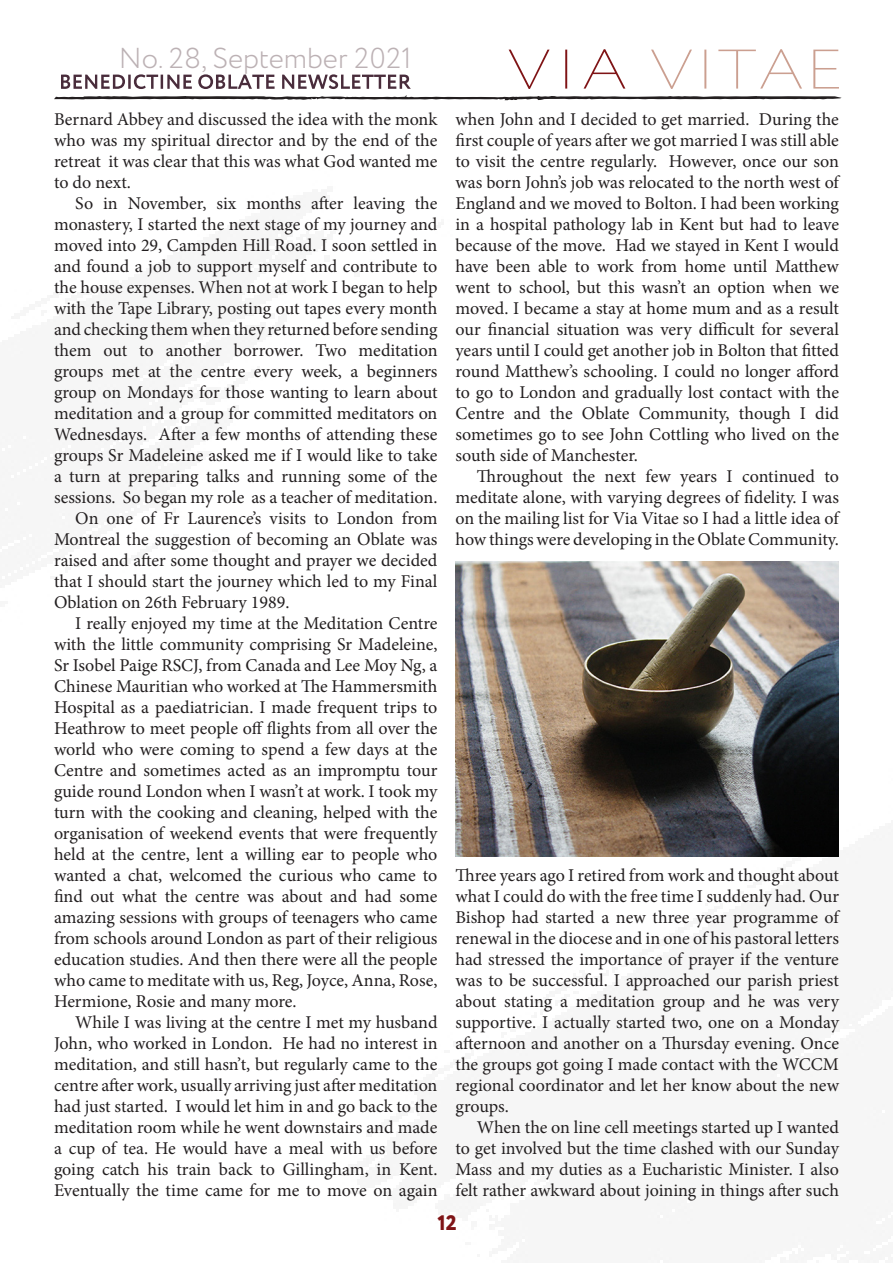
<style>
.page{position:relative;width:893px;height:1263px;background:#fff}
.page>*{position:absolute;margin:0;border:0;box-sizing:border-box;transform-origin:0 0}
.t1{font:300 28.8px "Circe";color:#bcb1b4}
._1{font:800 21px "Circe";color:#7f1416}
._1-2{font:18px/21px "Minion Pro";letter-spacing:-.005em;color:#231f20;text-align:justify}
</style>
<div class="page">
<svg style="left:61px;top:74px;width:350px;height:15px"></svg>
<svg style="left:54px;top:95px;width:788px;height:6px"></svg>
<svg style="left:509px;top:49px;width:116px;height:40px"></svg>
<svg style="left:651px;top:49px;width:188px;height:40px"></svg>
<img style="left:455px;top:561px;width:384px;height:295px">
<h1 class="t1" style="left:119px;top:40px;width:295px">No. 28, September 2021</h1>
<p class="_1-2" style="left:54px;top:109px;width:385px">Bernard Abbey and discussed the idea with the monk who was my spiritual director and by the end of the retreat it was clear that this was what God wanted me to do next.</p>
<p class="_1-2" style="left:54px;top:193px;width:385px;text-indent:21px">So in November, six months after leaving the monastery, I started the next stage of my journey and moved into 29, Campden Hill Road. I soon settled in and found a job to support myself and contribute to the house expenses. When not at work I began to help with the Tape Library, posting out tapes every month and checking them when they returned before sending them out to another borrower. Two meditation groups met at the centre every week, a beginners group on Mondays for those wanting to learn about meditation and a group for committed meditators on Wednesdays. After a few months of attending these groups Sr Madeleine asked me if I would like to take a turn at preparing talks and running some of the sessions. So began my role as a teacher of meditation.</p>
<p class="_1-2" style="left:54px;top:508px;width:385px;text-indent:21px">On one of Fr Laurence’s visits to London from Montreal the suggestion of becoming an Oblate was raised and after some thought and prayer we decided that I should start the journey which led to my Final Oblation on 26th February 1989.</p>
<p class="_1-2" style="left:54px;top:613px;width:385px;text-indent:21px">I really enjoyed my time at the Meditation Centre with the little community comprising Sr Madeleine, Sr Isobel Paige RSCJ, from Canada and Lee Moy Ng, a Chinese Mauritian who worked at The Hammersmith Hospital as a paediatrician. I made frequent trips to Heathrow to meet people off flights from all over the world who were coming to spend a few days at the Centre and sometimes acted as an impromptu tour guide round London when I wasn’t at work. I took my turn with the cooking and cleaning, helped with the organisation of weekend events that were frequently held at the centre, lent a willing ear to people who wanted a chat, welcomed the curious who came to find out what the centre was about and had some amazing sessions with groups of teenagers who came from schools around London as part of their religious education studies. And then there were all the people who came to meditate with us, Reg, Joyce, Anna, Rose, Hermione, Rosie and many more.</p>
<p class="_1-2" style="left:54px;top:1012px;width:385px;text-indent:21px">While I was living at the centre I met my husband John, who worked in London. He had no interest in meditation, and still hasn’t, but regularly came to the centre after work, usually arriving just after meditation had just started. I would let him in and go back to the meditation room while he went downstairs and made a cup of tea. He would have a meal with us before going catch his train back to Gillingham, in Kent.<br>Eventually the time came for me to move on again</p>
<p class="_1-2" style="left:455px;top:109px;width:385px">when John and I decided to get married. During the first couple of years after we got married I was still able to visit the centre regularly. However, once our son was born John’s job was relocated to the north west of England and we moved to Bolton. I had been working in a hospital pathology lab in Kent but had to leave because of the move. Had we stayed in Kent I would have been able to work from home until Matthew went to school, but this wasn’t an option when we moved. I became a stay at home mum and as a result our financial situation was very difficult for several years until I could get another job in Bolton that fitted round Matthew’s schooling. I could no longer afford to go to London and gradually lost contact with the Centre and the Oblate Community, though I did sometimes go to see John Cottling who lived on the south side of Manchester.</p>
<p class="_1-2" style="left:455px;top:466px;width:385px;text-indent:21px">Throughout the next few years I continued to meditate alone, with varying degrees of fidelity. I was on the mailing list for Via Vitae so I had a little idea of how things were developing in the Oblate Community.</p>
<p class="_1-2" style="left:455px;top:865px;width:385px">Three years ago I retired from work and thought about what I could do with the free time I suddenly had. Our Bishop had started a new three year programme of renewal in the diocese and in one of his pastoral letters had stressed the importance of prayer if the venture was to be successful. I approached our parish priest about stating a meditation group and he was very supportive. I actually started two, one on a Monday afternoon and another on a Thursday evening. Once the groups got going I made contact with the WCCM regional coordinator and let her know about the new groups.</p>
<p class="_1-2" style="left:455px;top:1117px;width:385px;text-indent:21px">When the on line cell meetings started up I wanted to get involved but the time clashed with our Sunday Mass and my duties as a Eucharistic Minister. I also felt rather awkward about joining in things after such</p>
<p class="_1" style="left:437px;top:1209px;width:21px">12</p>
</div>
